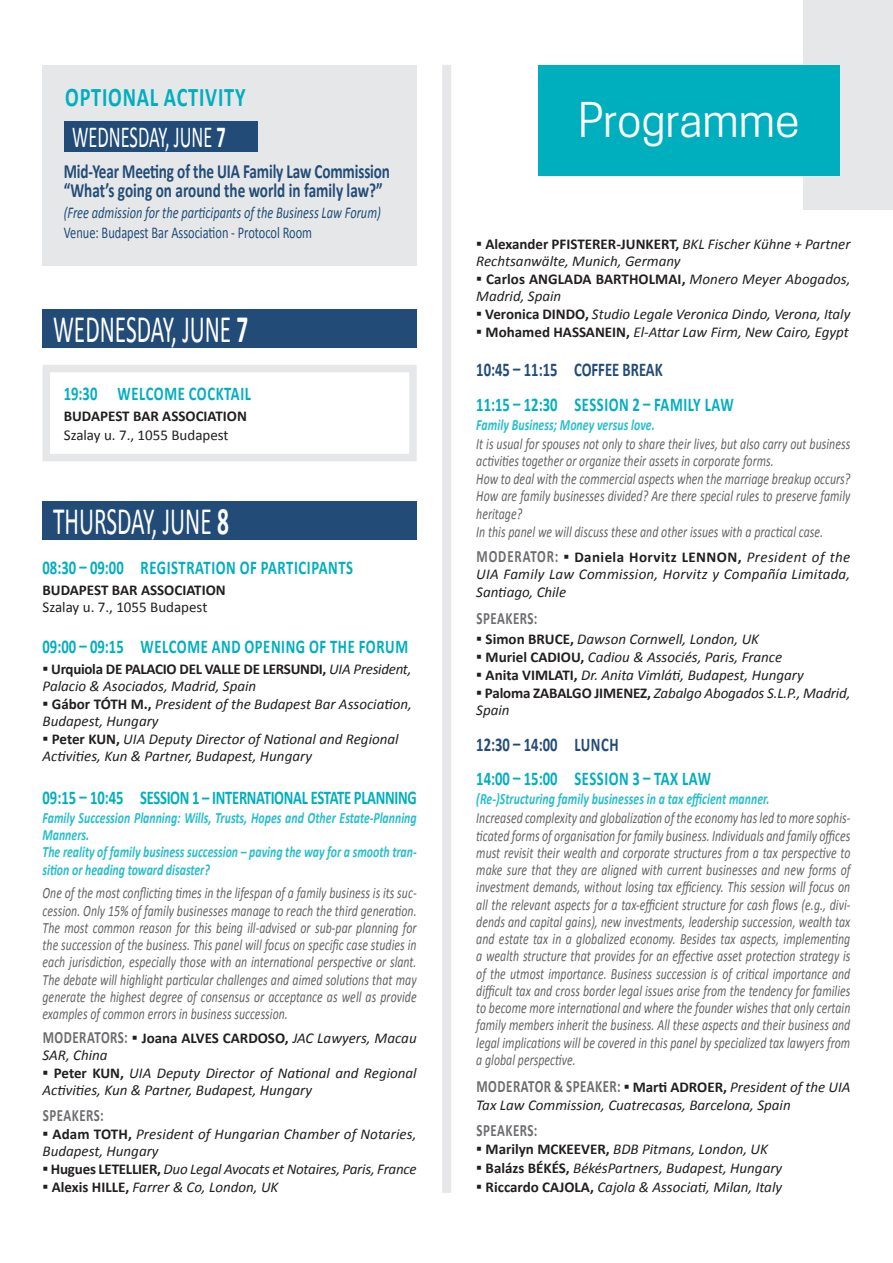
<style>
.page{position:relative;width:893px;height:1263px;background:#fff}
.page>*{position:absolute;margin:0;border:0;box-sizing:border-box;transform-origin:0 0}
.t1{font:45px "Cooper Hewitt";color:#fff}
.t2{font:39px "Calibri";color:#fff;scale:.6 1}
.t3{font:30.75px "Calibri";color:#fff;scale:.6 1}
.t4{font:700 27px "Calibri";letter-spacing:.04em;color:#00afbe;scale:.75 1}
.t5{font:700 20.25px/19px "Calibri";letter-spacing:-.01em;color:#224c77;scale:.75 1}
.t6{font:700 19.5px "Calibri";letter-spacing:.03em;color:#00afbe;scale:.75 1}
.t7{font:700 19.5px "Calibri";letter-spacing:-.02em;color:#00afbe;scale:.75 1}
.t8{font:700 19.5px "Calibri";color:#224c77;scale:.75 1}
.t9{font:700 17.25px "Calibri";letter-spacing:.04em;color:#6c6d70;scale:.75 1}
.t10{font:italic 16.5px "Calibri";color:#224c77;scale:.75 1}
.t11{font:16.5px "Calibri";color:#224c77;scale:.75 1}
.t12{font:italic 15.75px/17.2px "Calibri";letter-spacing:.005em;color:#636366;text-align:justify;scale:.75 1}
.t13{font:italic 700 15.75px/17.2px "Calibri";color:#28becb;scale:.75 1}
.t14{font:italic 15px/16.5px "Calibri";color:#231f20}
.t15{font:15px "Calibri";color:#231f20}
.t16{font:700 15px "Calibri";color:#231f20}
.s1{font-weight:700}
.s2{font-family:"Cooper Hewitt";font-style:normal}
.s3{font-weight:700;font-style:normal}
.s4{font-weight:700;font-style:normal;font-size:17.25px;color:#6c6d70}
.s5{font-family:"Cooper Hewitt";font-weight:400;font-size:15px;color:#231f20}
.s6{font-size:15px;color:#231f20}
.s7{font-weight:400;font-style:italic;font-size:15px;color:#231f20}
</style>
<div class="page">
<div style="left:43px;top:65px;width:374px;height:201px;background:#e6e7e9"></div>
<div style="left:804px;top:0;width:89px;height:209px;background:#e6e7e9"></div>
<div style="left:538px;top:65px;width:302px;height:110px;background:#00afbe"></div>
<div style="left:442px;top:65px;width:9px;height:1128px;background:#e6e7e9"></div>
<div style="left:64px;top:121px;width:193px;height:30px;background:#224c77"></div>
<div style="left:43px;top:365px;width:374px;height:96px;border:8px solid #e6e7e9"></div>
<div style="left:43px;top:309px;width:374px;height:39px;background:#224c77"></div>
<div style="left:43px;top:502px;width:374px;height:38px;background:#224c77"></div>
<h3 class="t4" style="left:65px;top:81px;width:242px">OPTIONAL ACTIVITY</h3>
<h3 class="t3" style="left:72px;top:117px;width:258px">WEDNESDAY, JUNE <span class="s1">7</span></h3>
<p class="t5" style="left:64px;top:161px;width:436px">Mid-Year Meeting of the UIA Family Law Commission “What’s going on around the world in family law?”</p>
<p class="t10" style="left:64px;top:202px;width:424px">(Free admission for the participants of the Business Law Forum)</p>
<p class="t11" style="left:64px;top:223px;width:333px">Venue: Budapest Bar Association - Protocol Room</p>
<h2 class="t2" style="left:53px;top:305px;width:327px">WEDNESDAY, JUNE <span class="s1">7</span></h2>
<p class="t6" style="left:64px;top:382px;width:251px">19:30 WELCOME COCKTAIL</p>
<p class="t16" style="left:64px;top:407px;width:185px">BUDAPEST BAR ASSOCIATION</p>
<p class="t15" style="left:64px;top:426px;width:166px">Szalay u. 7., 1055 Budapest</p>
<h2 class="t2" style="left:53px;top:497px;width:295px">THURSDAY, JUNE <span class="s1">8</span></h2>
<p class="t6" style="left:43px;top:555px;width:415px">08:30 – 09:00 REGISTRATION OF PARTICIPANTS</p>
<p class="t16" style="left:43px;top:580px;width:185px">BUDAPEST BAR ASSOCIATION</p>
<p class="t15" style="left:43px;top:598px;width:166px">Szalay u. 7., 1055 Budapest</p>
<p class="t6" style="left:43px;top:635px;width:489px">09:00 – 09:15 WELCOME AND OPENING OF THE FORUM</p>
<p class="t14" style="left:43px;top:660px;width:370px"><span class="s2">•</span> <span class="s3">Urquiola DE PALACIO DEL VALLE DE LERSUNDI,</span> UIA President,<br>Palacio &amp; Asociados, Madrid, Spain</p>
<p class="t14" style="left:43px;top:695px;width:371px"><span class="s2">•</span> <span class="s3">Gábor TÓTH M.,</span> President of the Budapest Bar Association,<br>Budapest, Hungary</p>
<p class="t14" style="left:43px;top:730px;width:358px"><span class="s2">•</span> <span class="s3">Peter KUN,</span> UIA Deputy Director of National and Regional<br>Activities, Kun &amp; Partner, Budapest, Hungary</p>
<p class="t7" style="left:43px;top:785px;width:500px">09:15 – 10:45 SESSION 1 – INTERNATIONAL ESTATE PLANNING</p>
<p class="t13" style="left:43px;top:808px;width:500px">Family Succession Planning: Wills, Trusts, Hopes and Other Estate-Planning Manners.<br>The reality of family business succession – paving the way for a smooth tran&shy;sition or heading toward disaster?</p>
<p class="t12" style="left:43px;top:884px;width:500px">One of the most conflicting times in the lifespan of a family business is its suc&shy;cession. Only 15% of family businesses manage to reach the third generation.<br>The most common reason for this being ill-advised or sub-par planning for the succession of the business. This panel will focus on specific case studies in each jurisdiction, especially those with an international perspective or slant.<br>The debate will highlight particular challenges and aimed solutions that may generate the highest degree of consensus or acceptance as well as provide examples of common errors in business succession.</p>
<p class="t14" style="left:43px;top:1028px;width:376px;line-height:17.2px"><span class="s4">MODERATORS:</span> <span class="s2">•</span> <span class="s3">Joana ALVES CARDOSO,</span> JAC Lawyers, Macau<br>SAR, China</p>
<p class="t14" style="left:43px;top:1064px;width:376px;line-height:17.2px"><span class="s2">•</span> <span class="s3">Peter KUN,</span> UIA Deputy Director of National and Regional<br>Activities, Kun &amp; Partner, Budapest, Hungary</p>
<p class="t9" style="left:43px;top:1104px;width:83px">SPEAKERS:</p>
<p class="t14" style="left:43px;top:1125px;width:376px"><span class="s2">•</span> <span class="s3">Adam TOTH,</span> President of Hungarian Chamber of Notaries,<br>Budapest, Hungary</p>
<p class="t14" style="left:43px;top:1160px;width:376px"><span class="s2">•</span> <span class="s3">Hugues LETELLIER,</span> Duo Legal Avocats et Notaires, Paris, France</p>
<p class="t14" style="left:43px;top:1178px;width:237px"><span class="s2">•</span> <span class="s3">Alexis HILLE,</span> Farrer &amp; Co, London, UK</p>
<h1 class="t1" style="left:578px;top:94px;width:223px">Programme</h1>
<p class="t14" style="left:476px;top:235px;width:376px"><span class="s2">•</span> <span class="s3">Alexander PFISTERER-JUNKERT,</span> BKL Fischer Kühne + Partner<br>Rechtsanwälte, Munich, Germany</p>
<p class="t14" style="left:476px;top:270px;width:376px"><span class="s2">•</span> <span class="s3">Carlos ANGLADA BARTHOLMAI,</span> Monero Meyer Abogados,<br>Madrid, Spain</p>
<p class="t14" style="left:476px;top:305px;width:376px"><span class="s2">•</span> <span class="s3">Veronica DINDO,</span> Studio Legale Veronica Dindo, Verona, Italy</p>
<p class="t14" style="left:476px;top:323px;width:374px"><span class="s2">•</span> <span class="s3">Mohamed HASSANEIN,</span> El-Attar Law Firm, New Cairo, Egypt</p>
<p class="t8" style="left:476px;top:357px;width:250px">10:45 – 11:15 COFFEE BREAK</p>
<p class="t6" style="left:476px;top:392px;width:345px">11:15 – 12:30 SESSION 2 – FAMILY LAW</p>
<p class="t13" style="left:476px;top:416px;width:240px">Family Business; Money versus love.</p>
<p class="t12" style="left:476px;top:434px;width:500px;text-align:left">It is usual for spouses not only to share their lives, but also carry out business activities together or organize their assets in corporate forms.<br>How to deal with the commercial aspects when the marriage breakup occurs?<br>How are family businesses divided? Are there special rules to preserve family heritage?<br>In this panel we will discuss these and other issues with a practical case.</p>
<p class="t14" style="left:476px;top:548px;width:376px;line-height:17.2px;text-align:justify"><span class="s4">MODERATOR:</span> <span class="s2">•</span> <span class="s3">Daniela Horvitz LENNON,</span> President of the UIA Family Law Commission, Horvitz y Compañía Limitada, Santiago, Chile</p>
<p class="t9" style="left:476px;top:608px;width:83px">SPEAKERS:</p>
<p class="t14" style="left:476px;top:630px;width:284px"><span class="s2">•</span> <span class="s3">Simon BRUCE,</span> Dawson Cornwell, London, UK</p>
<p class="t14" style="left:476px;top:648px;width:307px"><span class="s2">•</span> <span class="s3">Muriel CADIOU,</span> Cadiou &amp; Associés, Paris, France</p>
<p class="t14" style="left:476px;top:666px;width:329px"><span class="s2">•</span> <span class="s3">Anita VIMLATI,</span> Dr. Anita Vimláti, Budapest, Hungary</p>
<p class="t14" style="left:476px;top:684px;width:376px;line-height:17.2px"><span class="s2">•</span> <span class="s3">Paloma ZABALGO JIMENEZ,</span> Zabalgo Abogados S.L.P., Madrid,<br>Spain</p>
<p class="t8" style="left:476px;top:732px;width:191px">12:30 – 14:00 LUNCH</p>
<p class="t6" style="left:476px;top:766px;width:314px">14:00 – 15:00 SESSION 3 – TAX LAW</p>
<p class="t13" style="left:476px;top:789px;width:393px">(Re-)Structuring family businesses in a tax efficient manner.</p>
<p class="t12" style="left:476px;top:809px;width:500px">Increased complexity and globalization of the economy has led to more sophis&shy;ticated forms of organisation for family business. Individuals and family offices must revisit their wealth and corporate structures from a tax perspective to make sure that they are aligned with current businesses and new forms of investment demands, without losing tax efficiency. This session will focus on all the relevant aspects for a tax-efficient structure for cash flows (e.g., divi&shy;dends and capital gains), new investments, leadership succession, wealth tax and estate tax in a globalized economy. Besides tax aspects, implementing a wealth structure that provides for an effective asset protection strategy is of the utmost importance. Business succession is of critical importance and difficult tax and cross border legal issues arise from the tendency for families to become more international and where the founder wishes that only certain family members inherit the business. All these aspects and their business and legal implications will be covered in this panel by specialized tax lawyers from a global perspective.</p>
<p class="t9" style="left:476px;top:1076px;width:500px">MODERATOR &amp; SPEAKER: <span class="s5">•</span> <span class="s6">Marti ADROER,</span> <span class="s7">President of the UIA</span></p>
<p class="t14" style="left:476px;top:1096px;width:316px">Tax Law Commission, Cuatrecasas, Barcelona, Spain</p>
<p class="t9" style="left:476px;top:1119px;width:83px">SPEAKERS:</p>
<p class="t14" style="left:476px;top:1140px;width:293px"><span class="s2">•</span> <span class="s3">Marilyn MCKEEVER,</span> BDB Pitmans, London, UK</p>
<p class="t14" style="left:476px;top:1159px;width:308px"><span class="s2">•</span> <span class="s3">Balázs BÉKÉS,</span> BékésPartners, Budapest, Hungary</p>
<p class="t14" style="left:476px;top:1178px;width:307px"><span class="s2">•</span> <span class="s3">Riccardo CAJOLA,</span> Cajola &amp; Associati, Milan, Italy</p>
</div>
